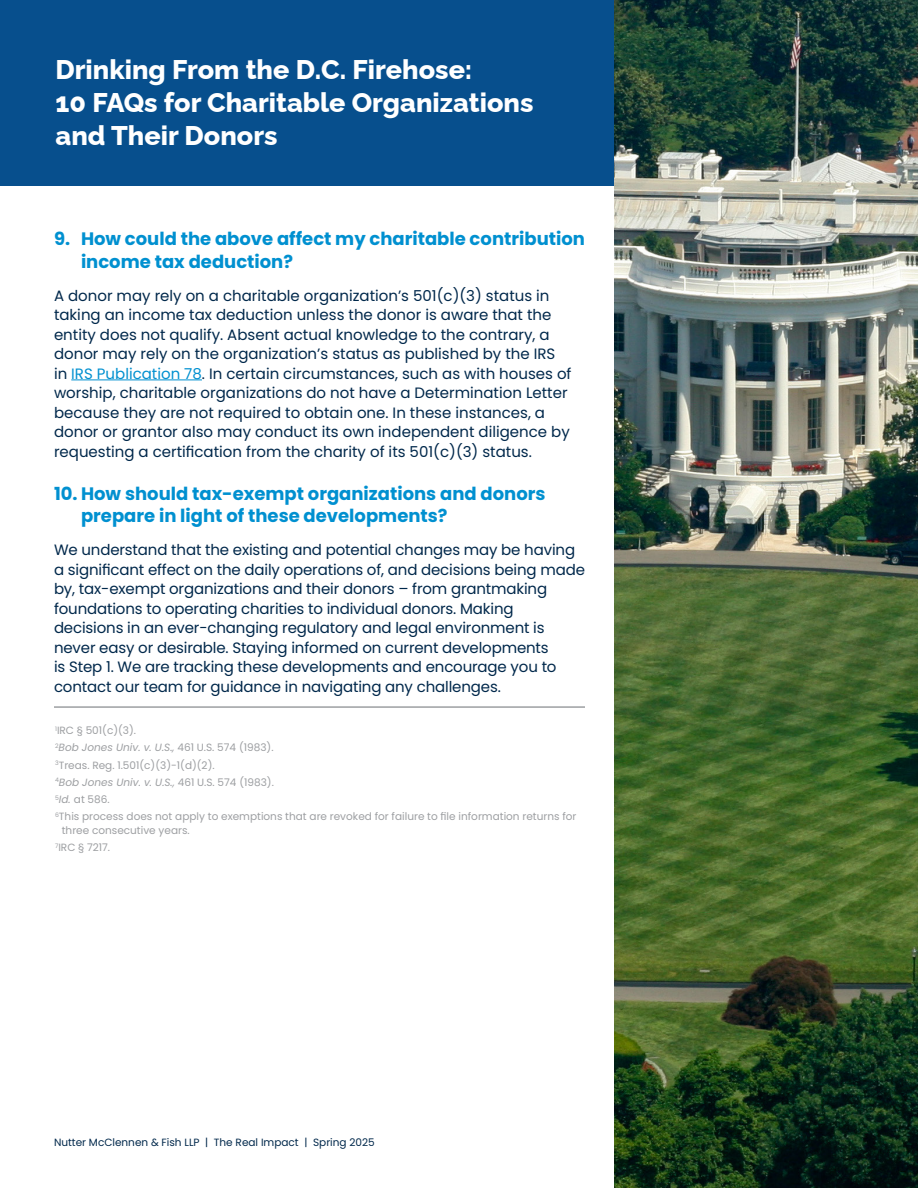
<style>
.page{position:relative;width:918px;height:1188px;background:#fff}
.page>*{position:absolute;margin:0;border:0;box-sizing:border-box;transform-origin:0 0}
.t1{font:800 27px/33px "Raleway";color:#fff}
.t2{font:700 18px/22.5px "Poppins";color:#0090d0}
.t3{font:15px/19.5px "Poppins";color:#00284b}
.t4{font:10.5px/17.2px "Poppins";color:#9d9fa2}
.t5{font:10.5px "Poppins";color:#00284b}
.s1{color:#0090d0}
.s2{font-style:italic}
</style>
<div class="page">
<div style="left:0;top:0;width:918px;height:186px;background:#074f8d"></div>
<hr style="left:54px;top:706px;width:531px;height:2px;background:#9d9fa2">
<hr style="left:71px;top:380px;width:131px;height:1px;background:#0090d0">
<img style="left:615px;top:0;width:303px;height:1188px">
<h1 class="t1" style="left:56px;top:51px;width:479px">Drinking From the D.C. Firehose:<br>10 FAQs for Charitable Organizations and Their Donors</h1>
<p class="t2" style="left:81px;top:228px;width:506px;text-indent:-27px">9. How could the above affect my charitable contribution income tax deduction?</p>
<p class="t3" style="left:54px;top:286px;width:519px">A donor may rely on a charitable organization’s 501(c)(3) status in taking an income tax deduction unless the donor is aware that the entity does not qualify. Absent actual knowledge to the contrary, a donor may rely on the organization’s status as published by the IRS in <span class="s1">IRS Publication 78</span>. In certain circumstances, such as with houses of worship, charitable organizations do not have a Determination Letter because they are not required to obtain one. In these instances, a donor or grantor also may conduct its own independent diligence by requesting a certification from the charity of its 501(c)(3) status.</p>
<p class="t2" style="left:81px;top:482px;width:466px;text-indent:-27px">10. How should tax-exempt organizations and donors prepare in light of these developments?</p>
<p class="t3" style="left:54px;top:540px;width:533px">We understand that the existing and potential changes may be having a significant effect on the daily operations of, and decisions being made by, tax-exempt organizations and their donors – from grantmaking foundations to operating charities to individual donors. Making decisions in an ever-changing regulatory and legal environment is never easy or desirable. Staying informed on current developments<br>is Step 1. We are tracking these developments and encourage you to contact our team for guidance in navigating any challenges.</p>
<p class="t4" style="left:55px;top:722px;width:523px"><sup>1</sup>IRC § 501(c)(3).<br><sup>2</sup><span class="s2">Bob Jones Univ. v. U.S.,</span> 461 U.S. 574 (1983).<br><sup>3</sup>Treas. Reg. 1.501(c)(3)-1(d)(2).<br><sup>4</sup><span class="s2">Bob Jones Univ. v. U.S.,</span> 461 U.S. 574 (1983).<br><sup>5</sup><span class="s2">Id.</span> at 586.<br><sup>6</sup>This process does not apply to exemptions that are revoked for failure to file information returns for</p>
<p class="t4" style="left:55px;top:822px;width:136px;text-indent:7px">three consecutive years.<br><sup>7</sup>IRC § 7217.</p>
<p class="t5" style="left:54px;top:1136px;width:322px">Nutter McClennen &amp; Fish LLP | The Real Impact | Spring 2025</p>
</div>
